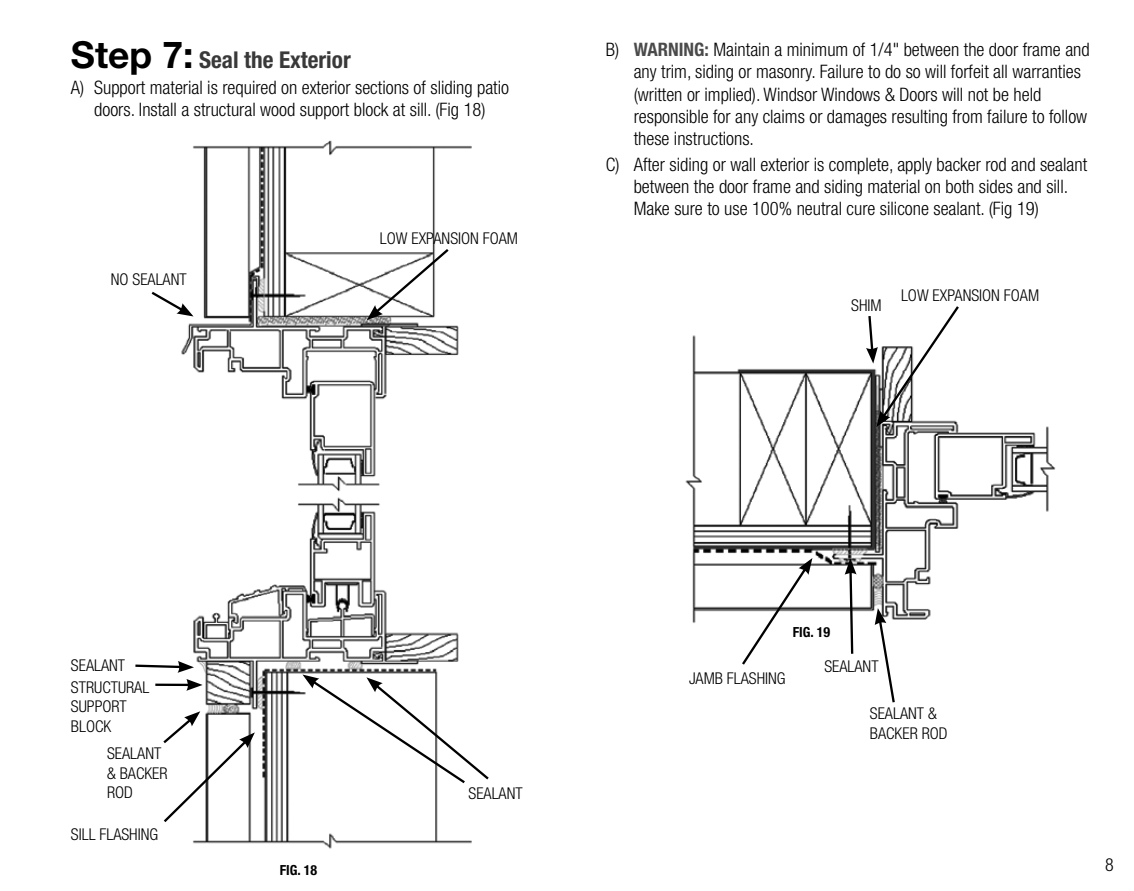
<style>
.page{position:relative;width:1134px;height:891px;background:#fff}
.page>*{position:absolute;margin:0;border:0;box-sizing:border-box;transform-origin:0 0}
.t1{font:700 condensed 23.18px "Helvetica Neue LT Std";color:#393939}
.t2{font:300 condensed 18.68px/22.3px "Helvetica Neue LT Std";color:#000}
.t3{font:300 condensed 18px "Helvetica Neue LT Std";color:#000}
.t4{font:300 condensed 16.2px/19.6px "Helvetica Neue LT Std";color:#000}
.t5{font:700 condensed 13.95px "Helvetica Neue LT Std";color:#000}
.s1{font-stretch:normal;font-size:37.12px;color:#000}
.s2{font-weight:700;color:#4a4a4a}
</style>
<div class="page">
<img style="left:162px;top:140px;width:310px;height:709px">
<svg style="left:151px;top:290px;width:43px;height:26px"></svg>
<svg style="left:367px;top:247px;width:84px;height:73px"></svg>
<svg style="left:135px;top:661px;width:59px;height:12px"></svg>
<hr style="left:155px;top:684px;width:35px;height:2px;background:#000">
<svg style="left:186px;top:679px;width:17px;height:12px"></svg>
<svg style="left:162px;top:711px;width:93px;height:114px"></svg>
<svg style="left:302px;top:675px;width:187px;height:110px"></svg>
<img style="left:685px;top:335px;width:371px;height:290px">
<svg style="left:740px;top:558px;width:72px;height:107px"></svg>
<svg style="left:845px;top:558px;width:12px;height:96px"></svg>
<svg style="left:875px;top:608px;width:21px;height:95px"></svg>
<svg style="left:866px;top:306px;width:95px;height:121px"></svg>
<p class="t1" style="left:71px;top:46px;width:281px"><span class="s1">Step 7:</span> Seal the Exterior</p>
<p class="t2" style="left:71px;top:76px;width:440px;text-align:center">A) Support material is required on exterior sections of sliding patio doors. Install a structural wood support block at sill. (Fig 18)</p>
<p class="t4" style="left:111px;top:269px;width:77px">NO SEALANT</p>
<p class="t4" style="left:380px;top:228px;width:140px">LOW EXPANSION FOAM</p>
<p class="t2" style="left:634px;top:38px;width:458px;text-indent:-28px">B) <span class="s2">WARNING:</span> Maintain a minimum of 1/4" between the door frame and any trim, siding or masonry. Failure to do so will forfeit all warranties (written or implied). Windsor Windows &amp; Doors will not be held responsible for any claims or damages resulting from failure to follow these instructions.</p>
<p class="t2" style="left:634px;top:153px;width:455px;text-indent:-28px">C) After siding or wall exterior is complete, apply backer rod and sealant between the door frame and siding material on both sides and sill.<br>Make sure to use 100% neutral cure silicone sealant. (Fig 19)</p>
<p class="t4" style="left:851px;top:296px;width:32px">SHIM</p>
<p class="t4" style="left:901px;top:285px;width:140px">LOW EXPANSION FOAM</p>
<p class="t4" style="left:71px;top:654px;width:80px;line-height:21.6px">SEALANT<br>STRUCTURAL</p>
<p class="t4" style="left:71px;top:697px;width:57px">SUPPORT<br>BLOCK</p>
<p class="t4" style="left:107px;top:744px;width:62px">SEALANT &amp; BACKER<br>ROD</p>
<p class="t4" style="left:71px;top:824px;width:89px">SILL FLASHING</p>
<p class="t5" style="left:280px;top:861px;width:39px">FIG. 18</p>
<p class="t4" style="left:469px;top:783px;width:56px">SEALANT</p>
<p class="t5" style="left:793px;top:623px;width:39px">FIG. 19</p>
<p class="t4" style="left:689px;top:668px;width:98px">JAMB FLASHING</p>
<p class="t4" style="left:824px;top:656px;width:56px">SEALANT</p>
<p class="t4" style="left:870px;top:703px;width:79px">SEALANT &amp;<br>BACKER ROD</p>
<p class="t3" style="left:1105px;top:854px;width:10px">8</p>
</div>
